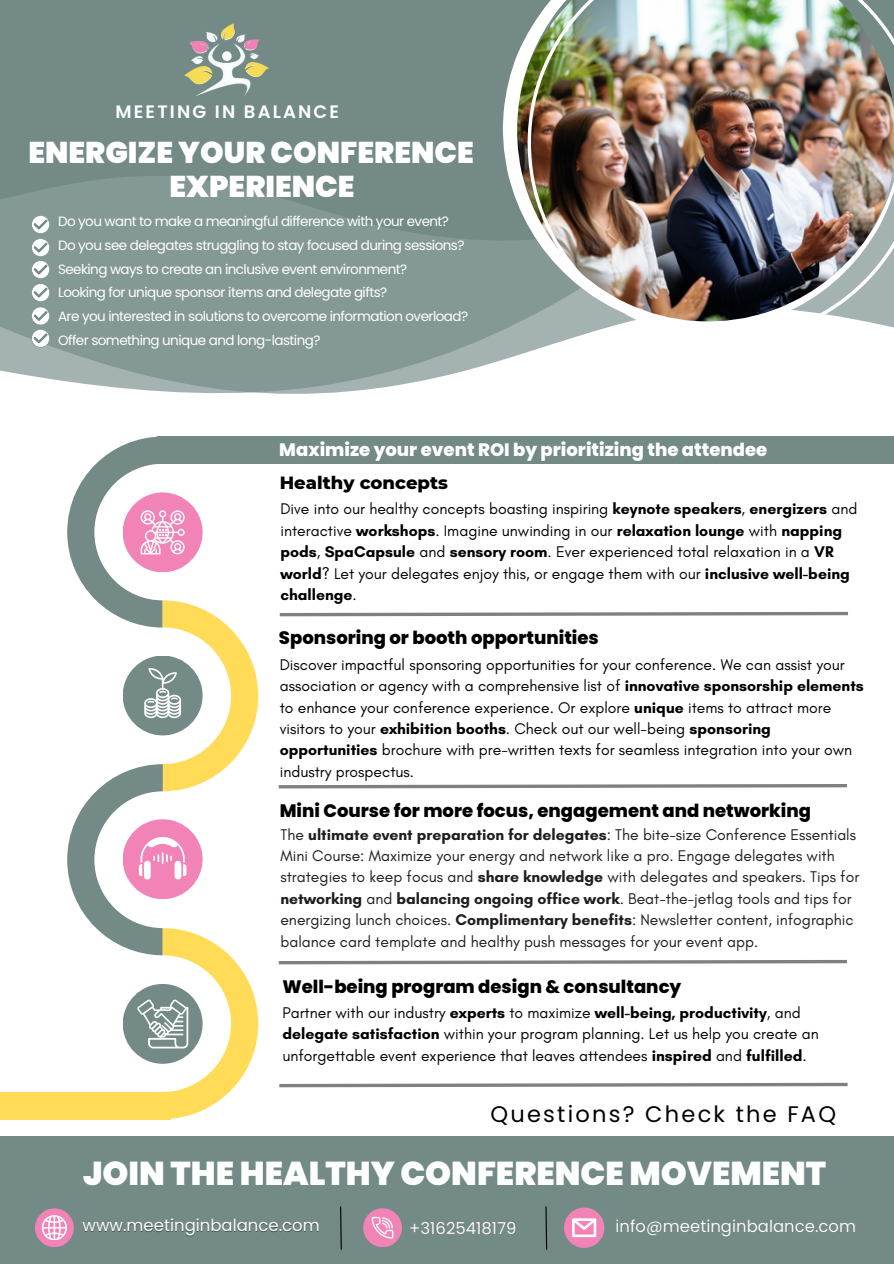
<style>
.page{position:relative;width:894px;height:1264px;background:#fff}
.page>*{position:absolute;margin:0;border:0;box-sizing:border-box;transform-origin:0 0}
.t1{font:900 33px "Poppins";color:#fdfefe}
.t2{font:900 30px/33.8px "Poppins";color:#fff}
.t3{font:22.5px "Poppins";letter-spacing:.1em;color:#000}
.t4{font:800 18px "Poppins";color:#000}
.t5{font:800 18px "Poppins";color:#fff}
.t6{font:600 18px "Poppins";letter-spacing:.12em;color:#fff}
.t7{font:800 18px "Montserrat";color:#000}
.t8{font:16.5px "Poppins";color:#fdfefe}
.t9{font:16.5px "Poppins";color:#fff}
.t10{font:15.75px/21.3px "Glacial Indifference";color:#000}
.t11{font:15.75px/21.3px "Glacial Indifference";color:#211c1f}
.t12{font:13.5px "Poppins";letter-spacing:-.04em;color:#fff}
.s1{font-weight:700}
</style>
<div class="page">
<svg style="left:0;top:262px;width:562px;height:132px;background:#94a6a3"></svg>
<svg style="left:0;top:0;width:502px;height:262px;background:#778d8a"></svg>
<div style="left:157px;top:436px;width:736px;height:28px;background:#738a87"></div>
<div style="left:0;top:1091px;width:171px;height:28px;background:#ffdb58"></div>
<div style="left:0;top:1136px;width:893px;height:127px;background:#738a87"></div>
<div style="left:363px;top:1208px;width:39px;height:39px;background:#f283b6;border-radius:50%"></div>
<svg style="left:371px;top:1216px;width:22px;height:22px"></svg>
<div style="left:35px;top:1208px;width:39px;height:39px;background:#f283b6;border-radius:50%"></div>
<svg style="left:42px;top:1215px;width:25px;height:24px"></svg>
<svg style="left:564px;top:1207px;width:40px;height:40px"></svg>
<svg style="left:545px;top:1206px;width:2px;height:44px"></svg>
<svg style="left:279px;top:611px;width:569px;height:5px"></svg>
<svg style="left:340px;top:1206px;width:2px;height:44px"></svg>
<svg style="left:67px;top:436px;width:191px;height:682px"></svg>
<svg style="left:31px;top:307px;width:18px;height:40px"></svg>
<svg style="left:31px;top:215px;width:18px;height:86px"></svg>
<svg style="left:278px;top:959px;width:569px;height:5px"></svg>
<svg style="left:279px;top:1082px;width:569px;height:5px"></svg>
<svg style="left:278px;top:784px;width:569px;height:4px;background:#979797"></svg>
<img style="left:502px;top:0;width:391px;height:341px">
<img style="left:179px;top:21px;width:97px;height:2px">
<img style="left:178px;top:23px;width:98px;height:75px">
<h5 class="t6" style="left:115px;top:99px;width:225px">MEETING IN BALANCE</h5>
<h5 class="t2" style="left:169px;top:135px;width:305px;text-indent:-141px">ENERGIZE YOUR CONFERENCE<br>EXPERIENCE</h5>
<p class="t12" style="left:58px;top:212px;width:392px">Do you want to make a meaningful difference with your event?</p>
<p class="t12" style="left:58px;top:236px;width:408px">Do you see delegates struggling to stay focused during sessions?</p>
<p class="t12" style="left:58px;top:259px;width:350px">Seeking ways to create an inclusive event environment?</p>
<p class="t12" style="left:58px;top:283px;width:330px">Looking for unique sponsor items and delegate gifts?</p>
<p class="t12" style="left:58px;top:307px;width:411px">Are you interested in solutions to overcome information overload?</p>
<p class="t12" style="left:58px;top:330px;width:264px">Offer something unique and long-lasting?</p>
<p class="t5" style="left:279px;top:437px;width:489px">Maximize your event ROI by prioritizing the attendee</p>
<p class="t7" style="left:279px;top:472px;width:170px">Healthy concepts</p>
<p class="t10" style="left:280px;top:498px;width:578px">Dive into our healthy concepts boasting inspiring <span class="s1">keynote speakers</span>, <span class="s1">energizers</span> and interactive <span class="s1">workshops</span>. Imagine unwinding in our <span class="s1">relaxation lounge</span> with <span class="s1">napping pods</span>, <span class="s1">SpaCapsule</span> and <span class="s1">sensory room</span>. Ever experienced total relaxation in a <span class="s1">VR world</span>? Let your delegates enjoy this, or engage them with our <span class="s1">inclusive well-being challenge</span>.</p>
<p class="t4" style="left:279px;top:624px;width:321px">Sponsoring or booth opportunities</p>
<p class="t10" style="left:279px;top:653px;width:585px">Discover impactful sponsoring opportunities for your conference. We can assist your association or agency with a comprehensive list of <span class="s1">innovative sponsorship elements </span>to enhance your conference experience. Or explore <span class="s1">unique</span> items to attract more visitors to your <span class="s1">exhibition booths</span>. Check out our well-being <span class="s1">sponsoring opportunities</span> brochure with pre-written texts for seamless integration into your own industry prospectus.</p>
<h3 class="t4" style="left:279px;top:798px;width:532px">Mini Course for more focus, engagement and networking</h3>
<h1 class="t11" style="left:280px;top:823px;width:580px">The <span class="s1">ultimate event preparation for delegates</span>: The bite-size Conference Essentials Mini Course: Maximize your energy and network like a pro. Engage delegates with strategies to keep focus and <span class="s1">share knowledge</span> with delegates and speakers. Tips for <span class="s1">networking</span> and <span class="s1">balancing ongoing office work</span>. Beat-the-jetlag tools and tips for energizing lunch choices. <span class="s1">Complimentary benefits</span>: Newsletter content, infographic balance card template and healthy push messages for your event app.</h1>
<p class="t4" style="left:282px;top:974px;width:400px">Well-being program design &amp; consultancy</p>
<p class="t10" style="left:282px;top:1001px;width:537px">Partner with our industry <span class="s1">experts</span> to maximize <span class="s1">well-being, productivity</span>, and <span class="s1">delegate satisfaction</span> within your program planning. Let us help you create an unforgettable event experience that leaves attendees <span class="s1">inspired</span> and <span class="s1">fulfilled</span>.</p>
<p class="t3" style="left:490px;top:1098px;width:347px">Questions? Check the FAQ</p>
<p class="t1" style="left:83px;top:1149px;width:744px">JOIN THE HEALTHY CONFERENCE MOVEMENT</p>
<p class="t8" style="left:82px;top:1214px;width:239px">www.meetinginbalance.com</p>
<p class="t9" style="left:409px;top:1216px;width:109px">+31625418179</p>
<p class="t8" style="left:615px;top:1214px;width:242px">info@meetinginbalance.com</p>
</div>
